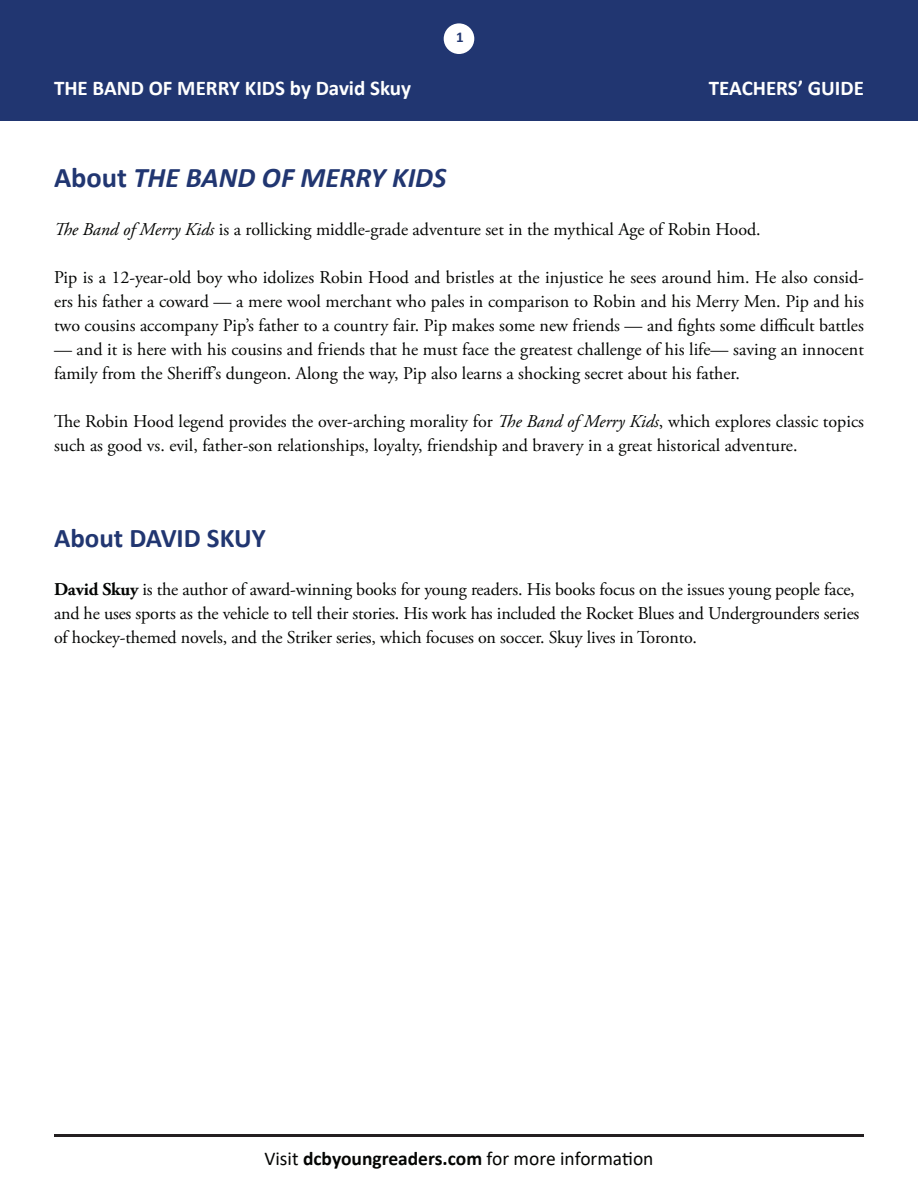
<style>
.page{position:relative;width:918px;height:1188px;background:#fff}
.page>*{position:absolute;margin:0;border:0;box-sizing:border-box;transform-origin:0 0}
.t1{font:italic 700 28.5px "Calibri";color:#213671}
.t2{font:700 27px "Calibri";color:#213671}
.t3{font:700 21px "Calibri";color:#fff}
.t4{font:19.5px "Calibri";color:#040503}
.t5{font:18px/24px "Adobe Garamond Pro";color:#040503}
.t6{font:700 15px "Calibri";color:#213671}
.s1{font-style:normal}
.s2{font-style:italic}
.s3{font-weight:700}
</style>
<div class="page">
<div style="left:0;top:0;width:918px;height:121px;background:#213671"></div>
<hr style="left:54px;top:1134px;width:810px;height:3px;background:#231f20">
<div style="left:444px;top:23px;width:30px;height:31px;background:#fff;border-radius:50%"></div>
<p class="t6" style="left:456px;top:26px;width:9px">1</p>
<p class="t3" style="left:54px;top:73px;width:359px">THE BAND OF MERRY KIDS by David Skuy</p>
<p class="t3" style="left:709px;top:73px;width:157px">TEACHERS’ GUIDE</p>
<p class="t1" style="left:54px;top:157px;width:394px"><span class="s1">About</span> THE BAND OF MERRY KIDS</p>
<p class="t5" style="left:54px;top:218px;width:708px"><span class="s2">The Band of Merry Kids</span> is a rollicking middle-grade adventure set in the mythical Age of Robin Hood.</p>
<p class="t5" style="left:54px;top:266px;width:812px;text-align:justify">Pip is a 12-year-old boy who idolizes Robin Hood and bristles at the injustice he sees around him. He also consid&shy;ers his father a coward — a mere wool merchant who pales in comparison to Robin and his Merry Men. Pip and his two cousins accompany Pip’s father to a country fair. Pip makes some new friends — and fights some difficult battles</p>
<p class="t5" style="left:54px;top:338px;width:811px">— and it is here with his cousins and friends that he must face the greatest challenge of his life— saving an innocent family from the Sheriff’s dungeon. Along the way, Pip also learns a shocking secret about his father.</p>
<p class="t5" style="left:54px;top:410px;width:812px">The Robin Hood legend provides the over-arching morality for <span class="s2">The Band of Merry Kids</span>, which explores classic topics such as good vs. evil, father-son relationships, loyalty, friendship and bravery in a great historical adventure.</p>
<p class="t2" style="left:54px;top:519px;width:213px">About DAVID SKUY</p>
<p class="t5" style="left:54px;top:578px;width:807px"><span class="s3">David Skuy</span> is the author of award-winning books for young readers. His books focus on the issues young people face, and he uses sports as the vehicle to tell their stories. His work has included the Rocket Blues and Undergrounders series of hockey-themed novels, and the Striker series, which focuses on soccer. Skuy lives in Toronto.</p>
<p class="t4" style="left:264px;top:1145px;width:391px">Visit <span class="s3">dcbyoungreaders.com</span> for more information</p>
</div>
